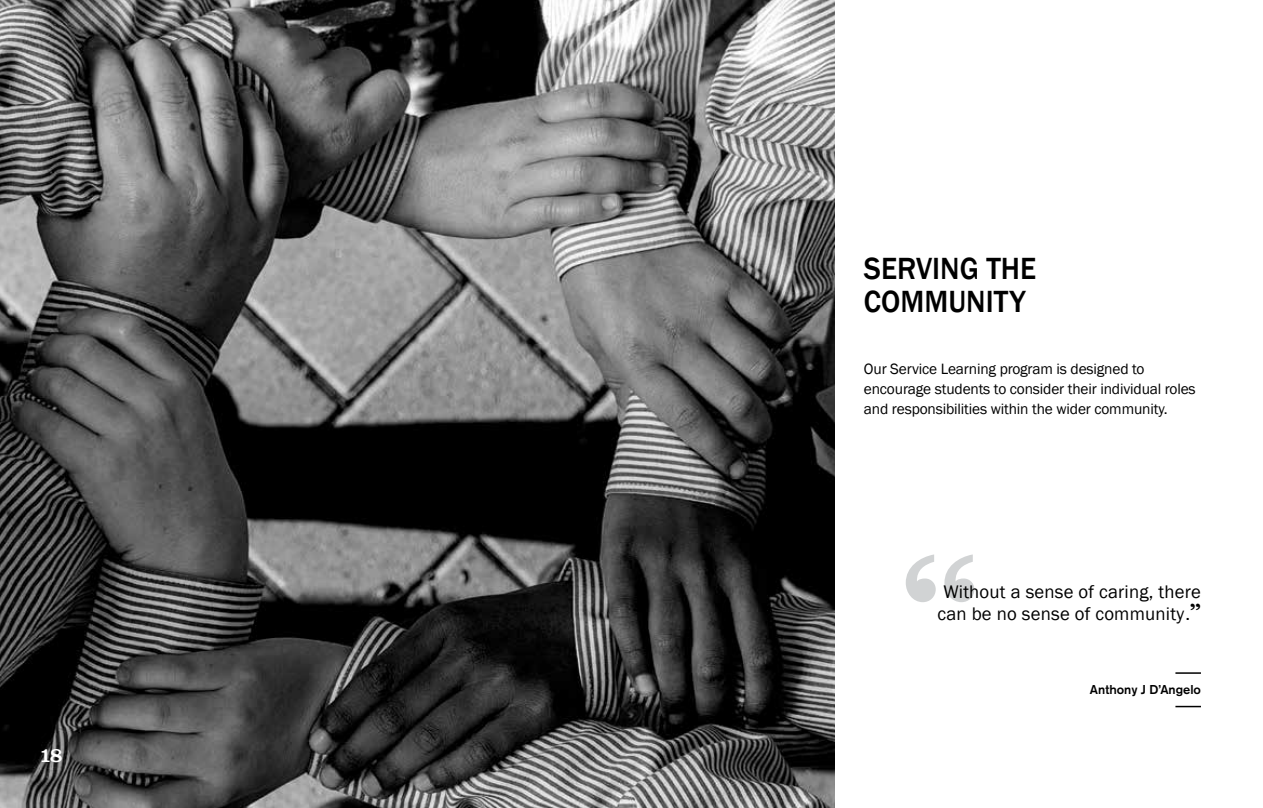
<style>
.page{position:relative;width:1263px;height:808px;background:#fff}
.page>*{position:absolute;margin:0;border:0;box-sizing:border-box;transform-origin:0 0}
.t1{font:174.15px "Clarendon";color:#d1d3d4}
.t2{font:500 31.5px/33.8px "Franklin Gothic";color:#000;scale:.95 1}
.t3{font:21px "Clarendon";color:#fff}
.t4{font:18.75px/22.2px "Franklin Gothic";letter-spacing:.01em;color:#000;text-align:center}
.t5{font:15.3px/20.2px "Franklin Gothic";letter-spacing:-.01em;color:#000}
.t6{font:500 12.75px "Akzidenz Grotesk BE";color:#000}
.s1{font-family:"Clarendon";font-size:24px}
</style>
<div class="page">
<svg style="left:1175px;top:706px;width:26px;height:1px"></svg>
<hr style="left:1175px;top:672px;width:26px;height:2px;background:#000">
<img style="left:0;top:0;width:834px;height:808px">
<h3 class="t3" style="left:39px;top:742px;width:25px">18</h3>
<h2 class="t2" style="left:864px;top:251px;width:183px">SERVING THE<br>COMMUNITY</h2>
<p class="t5" style="left:864px;top:359px;width:333px">Our Service Learning program is designed to encourage students to consider their individual roles and responsibilities within the wider community.</p>
<h1 class="t1" style="left:901px;top:513px;width:79px">“</h1>
<p class="t4" style="left:937px;top:581px;width:265px">Without a sense of caring, there can be no sense of community.<span class="s1">”</span></p>
<p class="t6" style="left:1090px;top:682px;width:113px">Anthony J D’Angelo</p>
</div>
